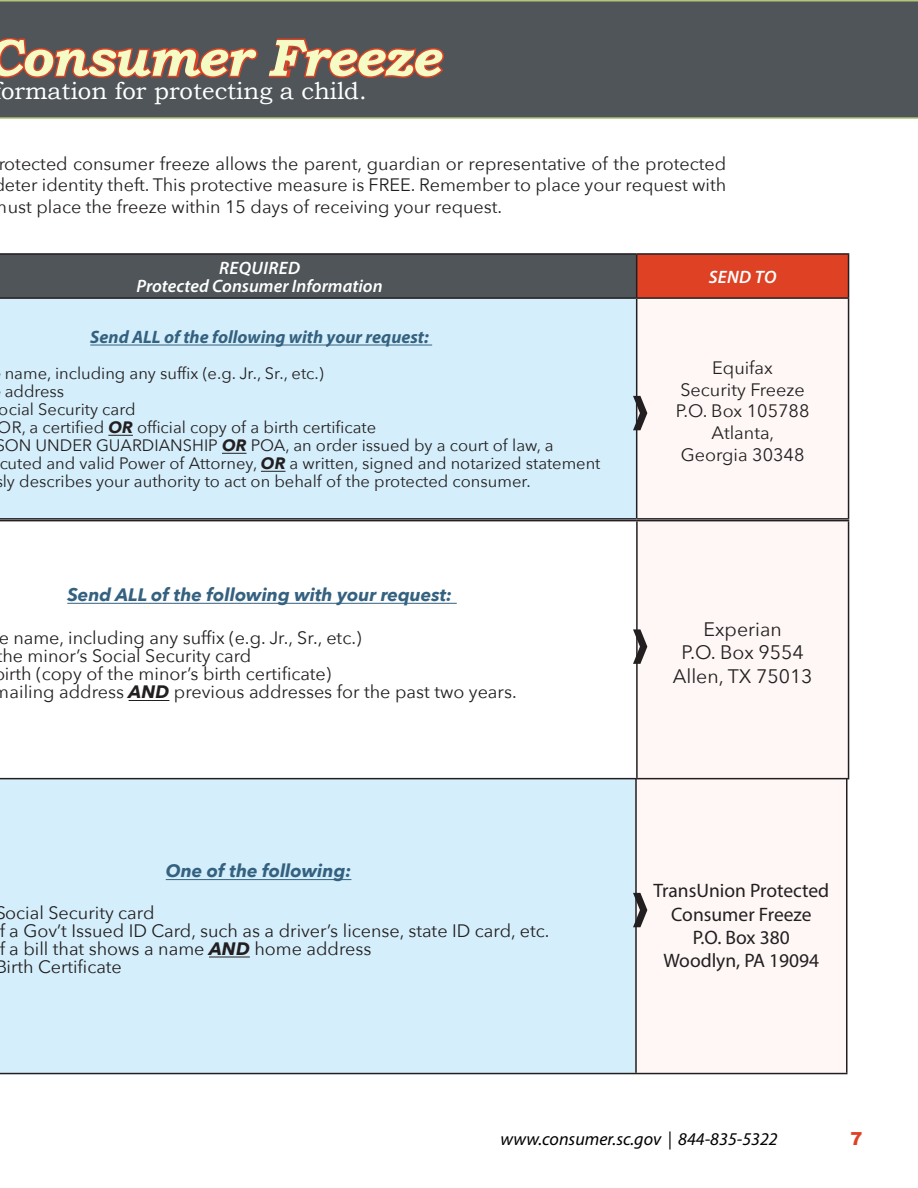
<style>
.page{position:relative;width:918px;height:1188px;background:#fff}
.page>*{position:absolute;margin:0;border:0;box-sizing:border-box;transform-origin:0 0}
.t1{font:italic 700 52.5px "Bookman Old Style";letter-spacing:-.02em;color:#f4fbc5}
.t2{font:24px "Bookman Old Style";color:#fff}
.t3{font:19.5px/23.4px "Myriad Pro";color:#231f20;text-align:center}
.t4{font:19.5px/23.4px "Avenir Next";color:#231f20;text-align:center}
.t5{font:18px/21.6px "Avenir Next";color:#231f20;text-align:center}
.t6{font:italic 700 18px "Avenir Next";color:#356180}
.t7{font:italic 600 18px/18px "Myriad Pro";color:#fff;text-align:center}
.t8{font:italic 700 18px "Myriad Pro";color:#356180}
.t9{font:italic 18px "Myriad Pro";color:#000}
.t10{font:900 18px "Arial";color:#de4124}
.t11{font:16.5px "Avenir Next";color:#231f20}
.s1{font-weight:700;font-style:italic}
</style>
<div class="page">
<svg style="left:0;top:0;width:918px;height:119px;background:#5a5656"></svg>
<div style="left:0;top:254px;width:637px;height:44px;background:#4f5559"></div>
<div style="left:637px;top:254px;width:212px;height:44px;background:#de4124"></div>
<div style="left:0;top:298px;width:637px;height:221px;background:#d4effb"></div>
<div style="left:637px;top:298px;width:212px;height:221px;background:#fef7f6"></div>
<hr style="left:0;top:253px;width:637px;height:2px;background:#231f20">
<hr style="left:637px;top:253px;width:212px;height:2px;background:#231f20">
<hr style="left:636px;top:255px;width:1px;height:42px;background:#231f20">
<hr style="left:848px;top:255px;width:1px;height:42px;background:#231f20">
<hr style="left:0;top:297px;width:637px;height:2px;background:#231f20">
<hr style="left:637px;top:297px;width:212px;height:2px;background:#231f20">
<hr style="left:636px;top:299px;width:1px;height:219px;background:#231f20">
<hr style="left:848px;top:299px;width:1px;height:219px;background:#231f20">
<hr style="left:0;top:518px;width:637px;height:2px;background:#231f20">
<hr style="left:637px;top:518px;width:212px;height:2px;background:#231f20">
<hr style="left:90px;top:345px;width:342px;height:1px;background:#356180">
<svg style="left:108px;top:435px;width:25px;height:1px"></svg>
<svg style="left:222px;top:453px;width:25px;height:1px"></svg>
<svg style="left:261px;top:471px;width:25px;height:1px"></svg>
<div style="left:0;top:777px;width:636px;height:297px;background:#d4effb"></div>
<div style="left:636px;top:777px;width:211px;height:297px;background:#fef7f6"></div>
<hr style="left:635px;top:777px;width:2px;height:296px;background:#231f20">
<hr style="left:846px;top:777px;width:2px;height:296px;background:#231f20">
<hr style="left:0;top:1073px;width:636px;height:1px;background:#231f20">
<hr style="left:636px;top:1073px;width:212px;height:1px;background:#231f20">
<hr style="left:166px;top:879px;width:185px;height:1px;background:#356180">
<hr style="left:209px;top:957px;width:41px;height:1px;background:#231f20">
<div style="left:0;top:521px;width:637px;height:258px;background:#fff"></div>
<div style="left:637px;top:521px;width:212px;height:258px;background:#fef7f6"></div>
<hr style="left:0;top:520px;width:637px;height:1px;background:#231f20">
<hr style="left:637px;top:520px;width:212px;height:1px;background:#231f20">
<hr style="left:636px;top:521px;width:2px;height:257px;background:#231f20">
<hr style="left:848px;top:521px;width:1px;height:257px;background:#231f20">
<hr style="left:0;top:778px;width:637px;height:1px;background:#231f20">
<hr style="left:637px;top:778px;width:212px;height:1px;background:#231f20">
<hr style="left:67px;top:603px;width:390px;height:1px;background:#356180">
<hr style="left:129px;top:700px;width:40px;height:1px;background:#231f20">
<svg style="left:633px;top:893px;width:14px;height:34px"></svg>
<svg style="left:633px;top:629px;width:14px;height:35px"></svg>
<svg style="left:633px;top:396px;width:14px;height:34px"></svg>
<h1 class="t1" style="left:-15px;top:19px;width:457px">Consumer Freeze</h1>
<h2 class="t2" style="left:1px;top:75px;width:367px">ormation for protecting a child.</h2>
<p class="t5" style="left:5px;top:152px;width:723px;text-align:justify;text-indent:-7px">rotected consumer freeze allows the parent, guardian or representative of the protected eter identity theft. This protective measure is FREE. Remember to place your request with ust place the freeze within 15 days of receiving your request.</p>
<p class="t7" style="left:137px;top:258px;width:248px">REQUIRED<br>Protected Consumer Information</p>
<p class="t7" style="left:709px;top:267px;width:69px">SEND TO</p>
<p class="t8" style="left:90px;top:325px;width:340px">Send ALL of the following with your request:</p>
<p class="t11" style="left:5px;top:360px;width:321px">name, including any suffix (e.g. Jr., Sr., etc.)</p>
<p class="t11" style="left:5px;top:378px;width:61px">address</p>
<p class="t11" style="left:-1px;top:396px;width:138px">ocial Security card</p>
<p class="t11" style="left:-2px;top:414px;width:380px">OR, a certified <span class="s1">OR</span> official copy of a birth certificate</p>
<p class="t11" style="left:-5px;top:432px;width:560px">SON UNDER GUARDIANSHIP <span class="s1">OR</span> POA, an order issued by a court of law, a</p>
<p class="t11" style="left:-1px;top:450px;width:603px">cuted and valid Power of Attorney, <span class="s1">OR</span> a written, signed and notarized statement</p>
<p class="t11" style="left:3px;top:468px;width:530px">ly describes your authority to act on behalf of the protected consumer.</p>
<p class="t5" style="left:676px;top:356px;width:135px">Equifax<br>Security Freeze<br>P.O. Box 105788<br>Atlanta,<br>Georgia 30348</p>
<p class="t6" style="left:67px;top:579px;width:386px">Send ALL of the following with your request:</p>
<p class="t5" style="left:-1px;top:626px;width:364px">e name, including any suffix (e.g. Jr., Sr., etc.)</p>
<p class="t5" style="left:2px;top:644px;width:251px">he minor’s Social Security card</p>
<p class="t5" style="left:5px;top:662px;width:328px">irth (copy of the minor’s birth certificate)</p>
<p class="t5" style="left:-6px;top:680px;width:524px">mailing address <span class="s1">AND</span> previous addresses for the past two years.</p>
<p class="t6" style="left:166px;top:855px;width:187px">One of the following:</p>
<p class="t5" style="left:-5px;top:903px;width:556px;line-height:18px;text-align:left">Social Security card<br>f a Gov’t Issued ID Card, such as a driver’s license, state ID card, etc. f a bill that shows a name <span class="s1">AND</span> home address<br>Birth Certificate</p>
<p class="t4" style="left:673px;top:617px;width:141px">Experian<br>P.O. Box 9554<br>Allen, TX 75013</p>
<p class="t3" style="left:653px;top:879px;width:177px">TransUnion Protected<br>Consumer Freeze<br>P.O. Box 380<br>Woodlyn, PA 19094</p>
<p class="t9" style="left:500px;top:1128px;width:279px">www.consumer.sc.gov | 844-835-5322</p>
<p class="t10" style="left:850px;top:1126px;width:14px">7</p>
</div>
